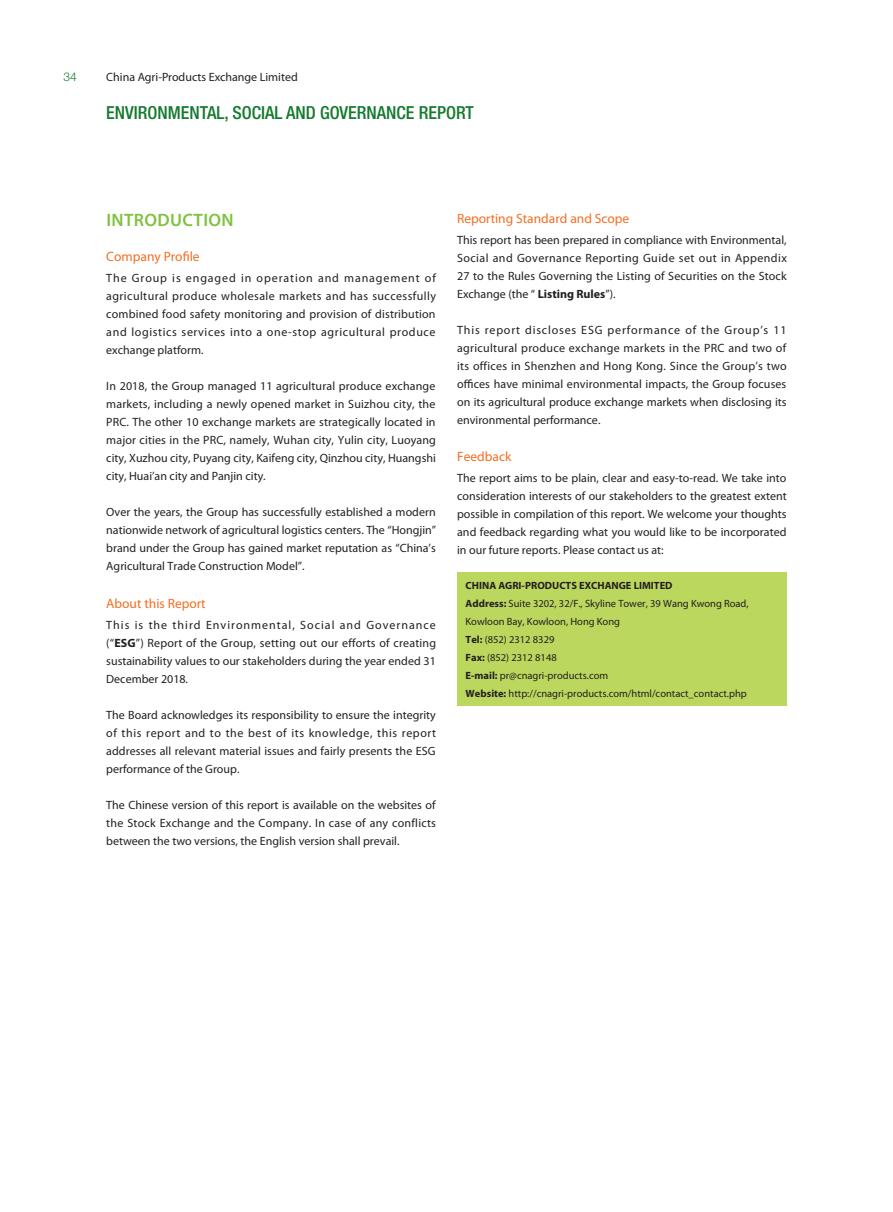
<style>
.page{position:relative;width:893px;height:1212px;background:#fff}
.page>*{position:absolute;margin:0;border:0;box-sizing:border-box;transform-origin:0 0}
.Heading_2{font:500 condensed 18px "Helvetica Neue LT Std";color:#157a2f}
.Subhead_1{font:600 18px "Myriad Pro";letter-spacing:.02em;color:#7fc241}
.Subhead_2{font:13.5px "Myriad Pro";color:#f36e21}
.Body_text{font:12px/18px "Myriad Pro";color:#231f20;text-align:justify}
.t1{font:300 12px "Helvetica Neue LT Std";color:#157a2f}
.Body_text-2{font:10.5px "Myriad Pro";color:#231f20}
.Body_text-3{font:700 10.5px "Myriad Pro";color:#231f20}
.s1{font-weight:700}
</style>
<div class="page">
<div style="left:457px;top:572px;width:329px;height:134px;background:#bbd75e"></div>
<p class="t1" style="left:63px;top:69px;width:15px">34</p>
<p class="Body_text" style="left:106px;top:68px;width:193px">China Agri-Products Exchange Limited</p>
<p class="Heading_2" style="left:106px;top:102px;width:369px">ENVIRONMENTAL, SOCIAL AND GOVERNANCE REPORT</p>
<p class="Subhead_1" style="left:106px;top:209px;width:129px">INTRODUCTION</p>
<p class="Subhead_2" style="left:106px;top:248px;width:95px">Company Profile</p>
<p class="Body_text" style="left:106px;top:269px;width:331px">The Group is engaged in operation and management of agricultural produce wholesale markets and has successfully combined food safety monitoring and provision of distribution and logistics services into a one-stop agricultural produce exchange platform.</p>
<p class="Body_text" style="left:106px;top:377px;width:331px">In 2018, the Group managed 11 agricultural produce exchange markets, including a newly opened market in Suizhou city, the PRC. The other 10 exchange markets are strategically located in major cities in the PRC, namely, Wuhan city, Yulin city, Luoyang city, Xuzhou city, Puyang city, Kaifeng city, Qinzhou city, Huangshi city, Huai’an city and Panjin city.</p>
<p class="Body_text" style="left:106px;top:503px;width:331px">Over the years, the Group has successfully established a modern nationwide network of agricultural logistics centers. The “Hongjin” brand under the Group has gained market reputation as “China’s Agricultural Trade Construction Model”.</p>
<p class="Subhead_2" style="left:106px;top:595px;width:101px">About this Report</p>
<p class="Body_text" style="left:106px;top:615px;width:331px">This is the third Environmental, Social and Governance (“<span class="s1">ESG</span>”) Report of the Group, setting out our efforts of creating sustainability values to our stakeholders during the year ended 31<br>December 2018.</p>
<p class="Body_text" style="left:106px;top:705px;width:331px">The Board acknowledges its responsibility to ensure the integrity of this report and to the best of its knowledge, this report addresses all relevant material issues and fairly presents the ESG performance of the Group.</p>
<p class="Body_text" style="left:106px;top:795px;width:331px">The Chinese version of this report is available on the websites of the Stock Exchange and the Company. In case of any conflicts between the two versions, the English version shall prevail.</p>
<p class="Subhead_2" style="left:457px;top:210px;width:174px">Reporting Standard and Scope</p>
<p class="Body_text" style="left:457px;top:231px;width:331px">This report has been prepared in compliance with Environmental, Social and Governance Reporting Guide set out in Appendix 27 to the Rules Governing the Listing of Securities on the Stock Exchange (the “ <span class="s1">Listing Rules</span>”).</p>
<p class="Body_text" style="left:457px;top:321px;width:331px">This report discloses ESG performance of the Group’s 11 agricultural produce exchange markets in the PRC and two of its offices in Shenzhen and Hong Kong. Since the Group’s two offices have minimal environmental impacts, the Group focuses on its agricultural produce exchange markets when disclosing its environmental performance.</p>
<p class="Subhead_2" style="left:457px;top:448px;width:56px">Feedback</p>
<p class="Body_text" style="left:457px;top:469px;width:331px">The report aims to be plain, clear and easy-to-read. We take into consideration interests of our stakeholders to the greatest extent possible in compilation of this report. We welcome your thoughts and feedback regarding what you would like to be incorporated in our future reports. Please contact us at:</p>
<p class="Body_text-3" style="left:466px;top:578px;width:208px">CHINA AGRI-PRODUCTS EXCHANGE LIMITED</p>
<p class="Body_text-2" style="left:466px;top:597px;width:285px"><span class="s1">Address:</span> Suite 3202, 32/F., Skyline Tower, 39 Wang Kwong Road,</p>
<p class="Body_text-2" style="left:466px;top:615px;width:156px">Kowloon Bay, Kowloon, Hong Kong</p>
<p class="Body_text-2" style="left:466px;top:633px;width:90px"><span class="s1">Tel:</span> (852) 2312 8329</p>
<p class="Body_text-2" style="left:466px;top:651px;width:93px"><span class="s1">Fax:</span> (852) 2312 8148</p>
<p class="Body_text-2" style="left:466px;top:669px;width:144px"><span class="s1">E-mail:</span> pr@cnagri-products.com</p>
<p class="Body_text-2" style="left:466px;top:687px;width:283px"><span class="s1">Website:</span> http://cnagri-products.com/html/contact_contact.php</p>
</div>
